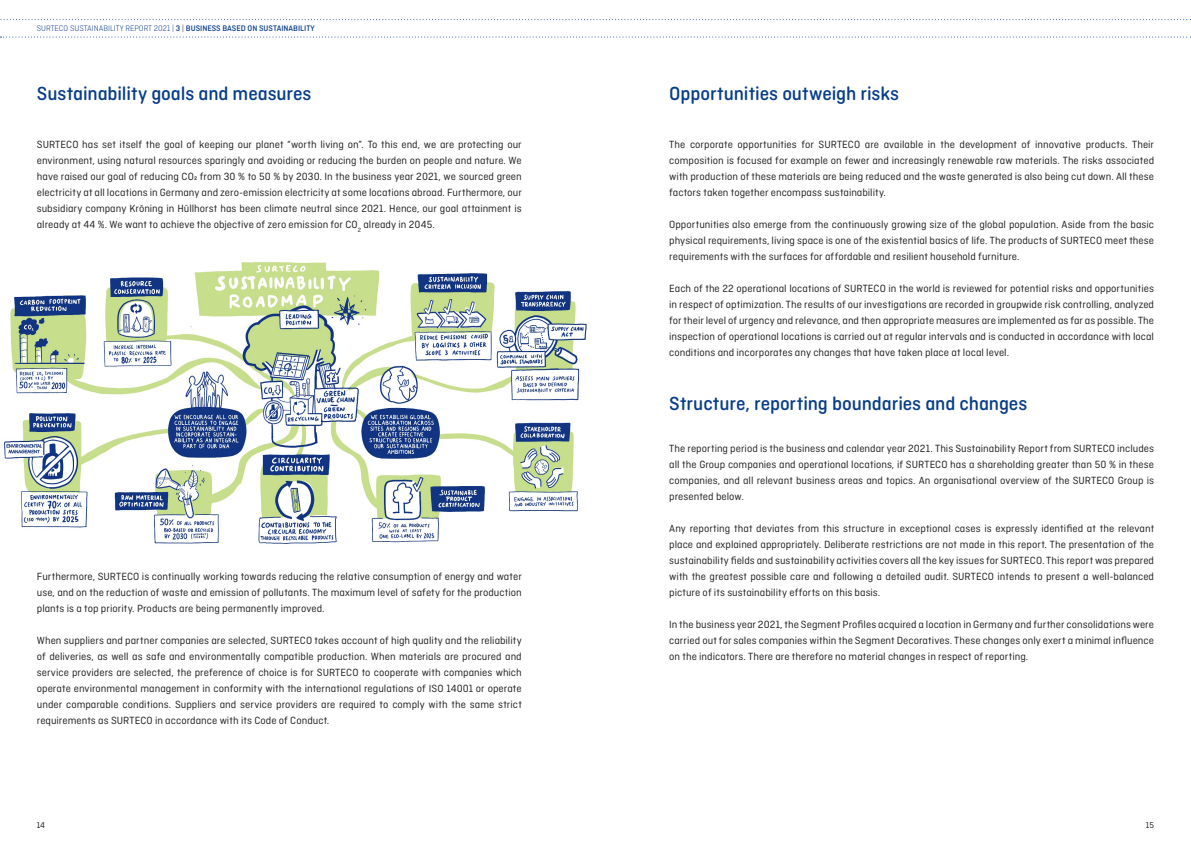
<style>
.page{position:relative;width:1191px;height:842px;background:#fff}
.page>*{position:absolute;margin:0;border:0;box-sizing:border-box;transform-origin:0 0}
.t1{font:500 20px "Ciutadella Rounded";letter-spacing:-.005em;color:#083e89}
.t2{font:11px/16px "Ciutadella Rounded";color:#231f20;text-align:justify}
.t3{font:9px "Ciutadella Rounded";color:#231f20}
.t4{font:300 8.5px "Ciutadella Rounded";color:#083e89}
.s1{font-weight:500}
.s2{color:#231f20}
</style>
<div class="page">
<svg style="left:0;top:19px;width:1191px;height:1px"></svg>
<svg style="left:0;top:37px;width:1191px;height:1px"></svg>
<img style="left:4px;top:262px;width:583px;height:282px">
<p class="t4" style="left:37px;top:24px;width:279px">SURTECO SUSTAINABILITY REPORT 2021 | <span class="s1">3</span> <span class="s2">|</span> <span class="s1">BUSINESS BASED ON SUSTAINABILITY</span></p>
<h1 class="t1" style="left:37px;top:82px;width:276px">Sustainability goals and measures</h1>
<p class="t2" style="left:37px;top:136px;width:486px">SURTECO has set itself the goal of keeping our planet “worth living on”. To this end, we are protecting our environment, using natural resources sparingly and avoiding or reducing the burden on people and nature. We have raised our goal of reducing CO2 from 30 % to 50 % by 2030. In the business year 2021, we sourced green electricity at all locations in Germany and zero-emission electricity at some locations abroad. Furthermore, our subsidiary company Kröning in Hüllhorst has been climate neutral since 2021. Hence, our goal attainment is already at 44 %. We want to achieve the objective of zero emission for CO<sub>2</sub> already in 2045.</p>
<p class="t2" style="left:37px;top:568px;width:486px">Furthermore, SURTECO is continually working towards reducing the relative consumption of energy and water use, and on the reduction of waste and emission of pollutants. The maximum level of safety for the production plants is a top priority. Products are being permanently improved.</p>
<p class="t2" style="left:37px;top:632px;width:486px">When suppliers and partner companies are selected, SURTECO takes account of high quality and the reliability of deliveries, as well as safe and environmentally compatible production. When materials are procured and service providers are selected, the preference of choice is for SURTECO to cooperate with companies which operate environmental management in conformity with the international regulations of ISO 14001 or operate under comparable conditions. Suppliers and service providers are required to comply with the same strict requirements as SURTECO in accordance with its Code of Conduct.</p>
<h1 class="t1" style="left:669px;top:82px;width:231px">Opportunities outweigh risks</h1>
<p class="t2" style="left:669px;top:136px;width:486px">The corporate opportunities for SURTECO are available in the development of innovative products. Their composition is focused for example on fewer and increasingly renewable raw materials. The risks associated with production of these materials are being reduced and the waste generated is also being cut down. All these factors taken together encompass sustainability.</p>
<p class="t2" style="left:669px;top:216px;width:486px">Opportunities also emerge from the continuously growing size of the global population. Aside from the basic physical requirements, living space is one of the existential basics of life. The products of SURTECO meet these requirements with the surfaces for affordable and resilient household furniture.</p>
<p class="t2" style="left:669px;top:280px;width:486px">Each of the 22 operational locations of SURTECO in the world is reviewed for potential risks and opportunities in respect of optimization. The results of our investigations are recorded in groupwide risk controlling, analyzed for their level of urgency and relevance, and then appropriate measures are implemented as far as possible. The inspection of operational locations is carried out at regular intervals and is conducted in accordance with local conditions and incorporates any changes that have taken place at local level.</p>
<h1 class="t1" style="left:669px;top:392px;width:360px">Structure, reporting boundaries and changes</h1>
<p class="t2" style="left:669px;top:440px;width:486px">The reporting period is the business and calendar year 2021. This Sustainability Report from SURTECO includes all the Group companies and operational locations, if SURTECO has a shareholding greater than 50 % in these companies, and all relevant business areas and topics. An organisational overview of the SURTECO Group is presented below.</p>
<p class="t2" style="left:669px;top:520px;width:486px">Any reporting that deviates from this structure in exceptional cases is expressly identified at the relevant place and explained appropriately. Deliberate restrictions are not made in this report. The presentation of the sustainability fields and sustainability activities covers all the key issues for SURTECO. This report was prepared with the greatest possible care and following a detailed audit. SURTECO intends to present a well-balanced picture of its sustainability efforts on this basis.</p>
<p class="t2" style="left:669px;top:616px;width:486px">In the business year 2021, the Segment Profiles acquired a location in Germany and further consolidations were carried out for sales companies within the Segment Decoratives. These changes only exert a minimal influence on the indicators. There are therefore no material changes in respect of reporting.</p>
<p class="t3" style="left:37px;top:820px;width:10px">14</p>
<p class="t3" style="left:1146px;top:820px;width:10px">15</p>
</div>
